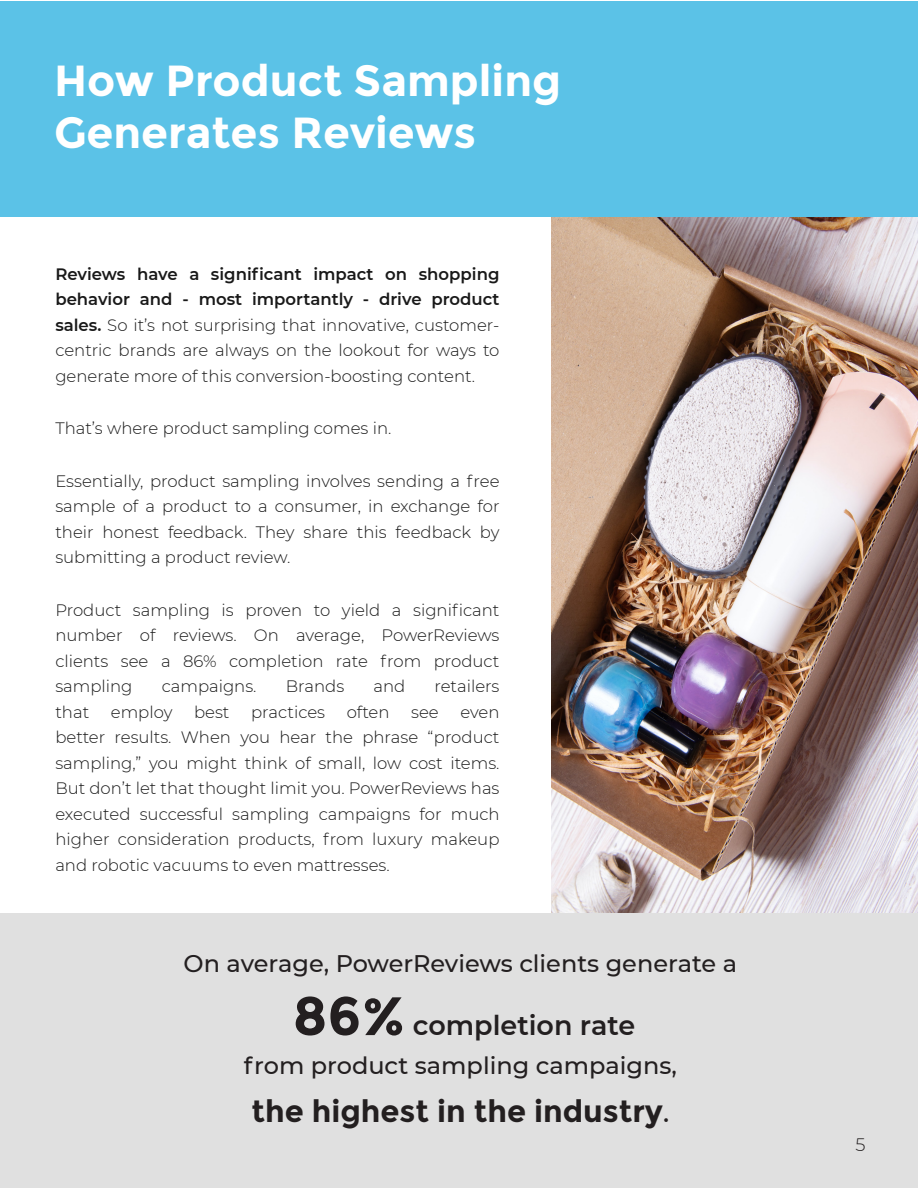
<style>
.page{position:relative;width:918px;height:1188px;background:#fff}
.page>*{position:absolute;margin:0;border:0;box-sizing:border-box;transform-origin:0 0}
.t1{font:700 43.5px/52.2px "Montserrat";color:#fff}
.t2{font:700 30.75px "Montserrat";color:#231f20}
.t3{font:600 27px "Montserrat";color:#231f20}
.t4{font:500 24px "Montserrat";color:#231f20}
.t5{font:300 18px "Montserrat";color:#231f20}
.t6{font:300 16.5px/25.5px "Montserrat";color:#191919;text-align:justify}
.s1{font-weight:600}
.s2{font-weight:700;font-size:54px}
.s3{font-weight:500;font-size:27px}
</style>
<div class="page">
<img style="left:552px;top:217px;width:366px;height:697px">
<div style="left:0;top:914px;width:918px;height:274px;background:#e0e0e0"></div>
<div style="left:0;top:1px;width:918px;height:216px;background:#5bc2e7"></div>
<h1 class="t1" style="left:54px;top:58px;width:509px">How Product Sampling<br>Generates Reviews</h1>
<p class="t6" style="left:55px;top:261px;width:446px"><span class="s1">Reviews have a significant impact on shopping behavior and - most importantly - drive product sales.</span> So it’s not surprising that innovative, customer&shy;centric brands are always on the lookout for ways to generate more of this conversion-boosting content.</p>
<p class="t6" style="left:55px;top:416px;width:338px">That’s where product sampling comes in.</p>
<p class="t6" style="left:55px;top:469px;width:446px">Essentially, product sampling involves sending a free sample of a product to a consumer, in exchange for their honest feedback. They share this feedback by submitting a product review.</p>
<p class="t6" style="left:55px;top:597px;width:446px">Product sampling is proven to yield a significant number of reviews. On average, PowerReviews clients see a 86% completion rate from product sampling</p>
<p class="t6" style="left:162px;top:674px;width:96px">campaigns.</p>
<p class="t6" style="left:286px;top:674px;width:60px">Brands</p>
<p class="t6" style="left:373px;top:674px;width:33px">and</p>
<p class="t6" style="left:434px;top:674px;width:67px">retailers</p>
<p class="t6" style="left:55px;top:700px;width:35px">that</p>
<p class="t6" style="left:111px;top:700px;width:63px">employ</p>
<p class="t6" style="left:194px;top:700px;width:37px">best</p>
<p class="t6" style="left:251px;top:700px;width:76px">practices</p>
<p class="t6" style="left:347px;top:700px;width:44px">often</p>
<p class="t6" style="left:411px;top:700px;width:29px">see</p>
<p class="t6" style="left:55px;top:700px;width:446px;text-indent:405px">even better results. When you hear the phrase “product sampling,” you might think of small, low cost items.<br>But don’t let that thought limit you. PowerReviews has executed successful sampling campaigns for much higher consideration products, from luxury makeup and robotic vacuums to even mattresses.</p>
<h3 class="t4" style="left:184px;top:954px;width:555px">On average, PowerReviews clients generate a</h3>
<h3 class="t3" style="left:293px;top:1014px;width:344px"><span class="s2">86%</span> completion rate</h3>
<h3 class="t4" style="left:244px;top:1056px;width:435px">from product sampling campaigns,</h3>
<h2 class="t2" style="left:252px;top:1099px;width:419px">the highest in the industry<span class="s3">.</span></h2>
<p class="t5" style="left:855px;top:1136px;width:12px">5</p>
</div>
